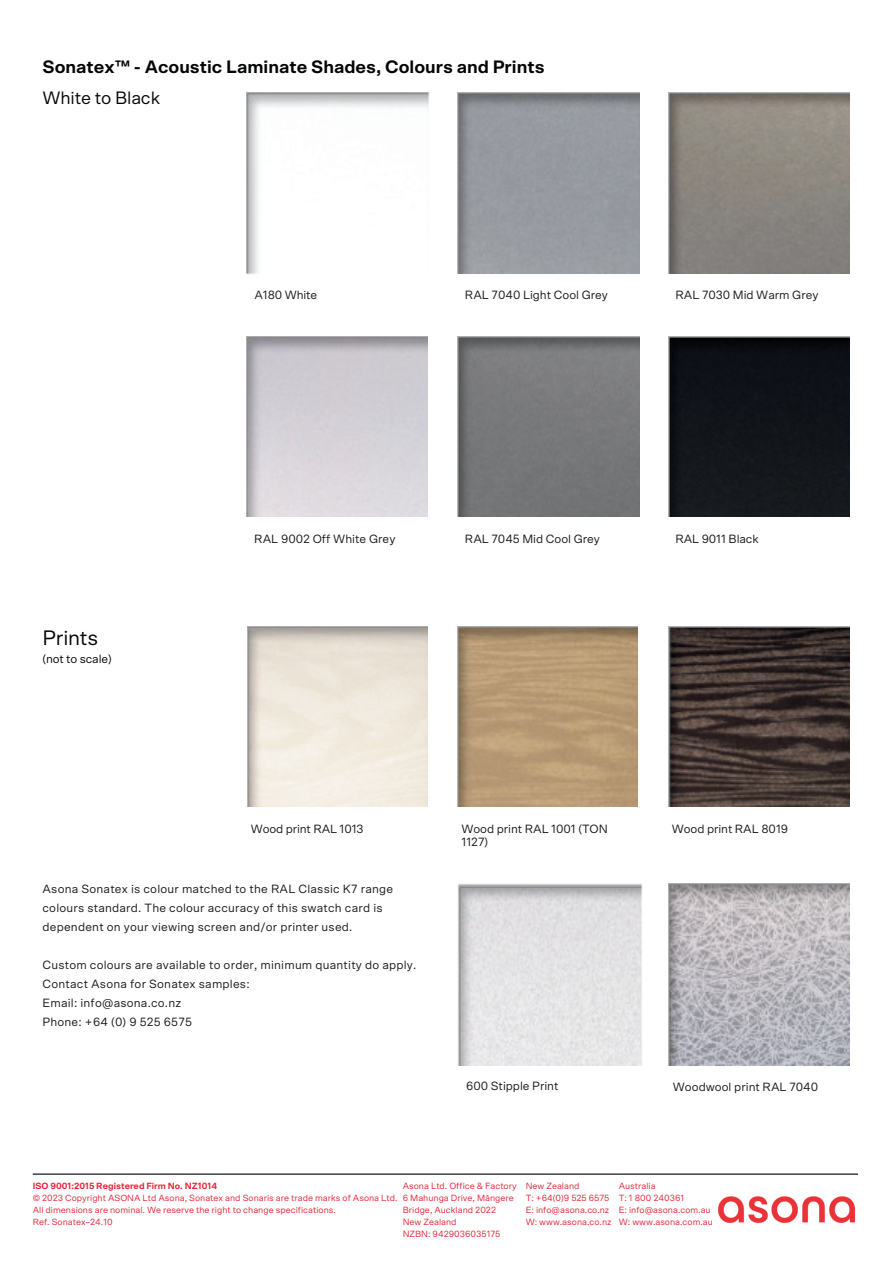
<style>
.page{position:relative;width:894px;height:1264px;background:#fff}
.page>*{position:absolute;margin:0;border:0;box-sizing:border-box;transform-origin:0 0}
.t1{font:21px "Scto Grotesk A";letter-spacing:-.01em;color:#030407}
.t2{font:700 18px "Scto Grotesk A";color:#030407}
.t3{font:18px "Scto Grotesk A";letter-spacing:-.01em;color:#030407}
.t4{font:12px/19px "Scto Grotesk A";letter-spacing:.015em;color:#19151b}
.t5{font:12px/13px "Scto Grotesk A";letter-spacing:-.005em;color:#19151b}
.t6{font:12px "Scto Grotesk A";letter-spacing:-.01em;color:#19151b}
.t7{font:12px "Scto Grotesk A";letter-spacing:-.01em;color:#030407}
.t8{font:9px/12px "Scto Grotesk A";color:#e82234}
.t9{font:700 9px "Scto Grotesk A";color:#e82234}
</style>
<div class="page">
<img style="left:246px;top:93px;width:183px;height:181px">
<img style="left:457px;top:93px;width:182px;height:180px">
<img style="left:668px;top:93px;width:181px;height:180px">
<img style="left:246px;top:337px;width:181px;height:180px">
<img style="left:457px;top:337px;width:182px;height:180px">
<img style="left:668px;top:337px;width:181px;height:180px">
<hr style="left:33px;top:1173px;width:824px;height:1px;background:#000">
<img style="left:457px;top:627px;width:180px;height:180px">
<img style="left:668px;top:627px;width:181px;height:180px">
<img style="left:247px;top:627px;width:180px;height:180px">
<img style="left:458px;top:883px;width:184px;height:181px">
<img style="left:668px;top:883px;width:181px;height:181px">
<img style="left:718px;top:1196px;width:138px;height:28px">
<h2 class="t2" style="left:42px;top:56px;width:503px">Sonatex™ - Acoustic Laminate Shades, Colours and Prints</h2>
<h2 class="t3" style="left:42px;top:88px;width:119px">White to Black</h2>
<h3 class="t6" style="left:254px;top:288px;width:64px">A180 White</h3>
<h3 class="t4" style="left:465px;top:285px;width:144px">RAL 7040 Light Cool Grey</h3>
<h3 class="t5" style="left:675px;top:288px;width:144px">RAL 7030 Mid Warm Grey</h3>
<h1 class="t1" style="left:42px;top:625px;width:57px">Prints</h1>
<h3 class="t7" style="left:42px;top:651px;width:71px">(not to scale)</h3>
<h3 class="t4" style="left:254px;top:528px;width:143px">RAL 9002 Off White Grey</h3>
<h3 class="t5" style="left:465px;top:531px;width:136px">RAL 7045 Mid Cool Grey</h3>
<h3 class="t6" style="left:675px;top:531px;width:85px">RAL 9011 Black</h3>
<h3 class="t6" style="left:251px;top:822px;width:114px">Wood print RAL 1013</h3>
<h3 class="t5" style="left:461px;top:822px;width:148px">Wood print RAL 1001 (TON<br>1127)</h3>
<h3 class="t5" style="left:671px;top:822px;width:118px">Wood print RAL 8019</h3>
<h3 class="t4" style="left:42px;top:879px;width:352px">Asona Sonatex is colour matched to the RAL Classic K7 range colours standard. The colour accuracy of this swatch card is dependent on your viewing screen and/or printer used.</h3>
<h3 class="t4" style="left:42px;top:955px;width:375px">Custom colours are available to order, minimum quantity do apply.<br>Contact Asona for Sonatex samples:<br>Email: info@asona.co.nz<br>Phone: +64 (0) 9 525 6575</h3>
<h3 class="t4" style="left:466px;top:1076px;width:94px">600 Stipple Print</h3>
<h3 class="t4" style="left:672px;top:1077px;width:147px">Woodwool print RAL 7040</h3>
<p class="t9" style="left:33px;top:1180px;width:186px">ISO 9001:2015 Registered Firm No. NZ1014</p>
<p class="t8" style="left:33px;top:1191px;width:366px">© 2023 Copyright ASONA Ltd Asona, Sonatex and Sonaris are trade marks of Asona Ltd.<br>All dimensions are nominal. We reserve the right to change specifications.<br>Ref. Sonatex–24.10</p>
<p class="t8" style="left:402px;top:1179px;width:115px">Asona Ltd. Office &amp; Factory<br>6 Mahunga Drive, Māngere<br>Bridge, Auckland 2022<br>New Zealand<br>NZBN: 9429036035175</p>
<p class="t8" style="left:525px;top:1179px;width:87px">New Zealand<br>T: +64(0)9 525 6575<br>E: info@asona.co.nz<br>W: www.asona.co.nz</p>
<p class="t8" style="left:618px;top:1179px;width:96px">Australia<br>T: 1 800 240361<br>E: info@asona.com.au<br>W: www.asona.com.au</p>
</div>
